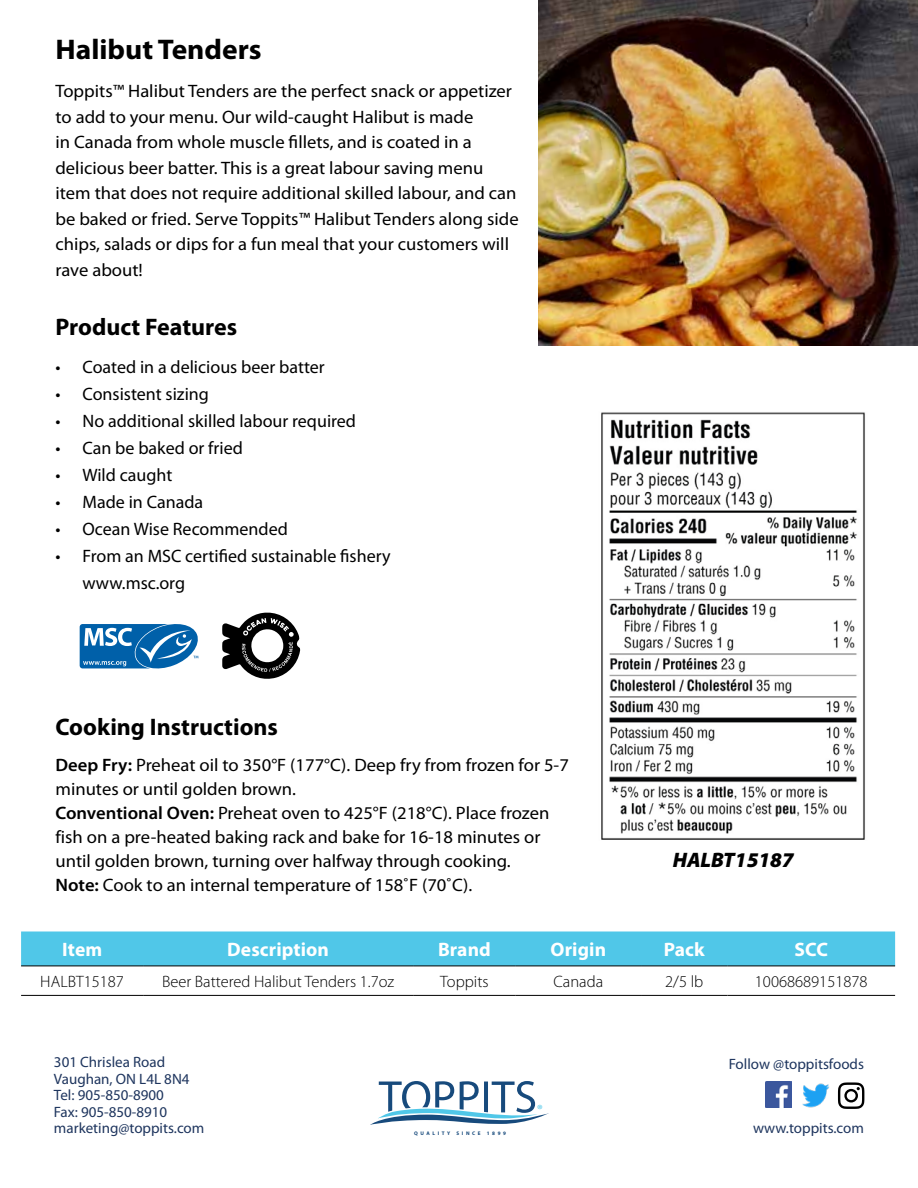
<style>
.page{position:relative;width:918px;height:1188px;background:#fff}
.page>*{position:absolute;margin:0;border:0;box-sizing:border-box;transform-origin:0 0}
.t1{font:700 28.5px "Myriad Pro";color:#000}
.t2{font:700 24px "Myriad Pro";color:#000}
.t3{font:italic 900 21px "Myriad Pro";color:#000}
.t4{font:700 19.5px "Myriad Pro";letter-spacing:.005em;color:#fff}
.t5{font:18px/25.5px "Myriad Pro";color:#000}
.t6{font:300 16.5px "Myriad Pro";color:#000}
.t7{font:15px/16.5px "Myriad Pro";color:#1e355e}
.t8{font:13.5px "Myriad Pro";color:#50c7e8}
.t9{font:700 5.1px "Myriad Pro";letter-spacing:.5em;color:#174a7c}
.s1{font-weight:600}
.s2{font-stretch:semi-condensed}
</style>
<div class="page">
<img style="left:766px;top:1082px;width:26px;height:26px">
<svg style="left:838px;top:1082px;width:26px;height:27px"></svg>
<img style="left:802px;top:1083px;width:27px;height:25px">
<svg style="left:370px;top:1081px;width:179px;height:44px"></svg>
<img style="left:539px;top:0;width:379px;height:346px">
<div style="left:21px;top:932px;width:874px;height:34px;background:#50c7e8"></div>
<hr style="left:21px;top:966px;width:122px;height:1px;background:#000">
<hr style="left:143px;top:966px;width:270px;height:1px;background:#000">
<hr style="left:413px;top:966px;width:103px;height:1px;background:#000">
<hr style="left:516px;top:966px;width:125px;height:1px;background:#000">
<hr style="left:641px;top:966px;width:86px;height:1px;background:#000">
<hr style="left:727px;top:966px;width:168px;height:1px;background:#000">
<hr style="left:21px;top:995px;width:122px;height:1px;background:#000">
<hr style="left:143px;top:995px;width:270px;height:1px;background:#000">
<hr style="left:413px;top:995px;width:103px;height:1px;background:#000">
<hr style="left:516px;top:995px;width:125px;height:1px;background:#000">
<hr style="left:641px;top:995px;width:86px;height:1px;background:#000">
<hr style="left:727px;top:995px;width:168px;height:1px;background:#000">
<svg style="left:79px;top:624px;width:120px;height:45px"></svg>
<svg style="left:222px;top:613px;width:79px;height:66px"></svg>
<img style="left:601px;top:412px;width:264px;height:428px">
<h1 class="t1" style="left:56px;top:30px;width:208px">Halibut Tenders</h1>
<p class="t5" style="left:56px;top:78px;width:465px">Toppits™ Halibut Tenders are the perfect snack or appetizer to add to your menu. Our wild-caught Halibut is made<br>in Canada from whole muscle fillets, and is coated in a delicious beer batter. This is a great labour saving menu item that does not require additional skilled labour, and can be baked or fried. Serve Toppits™ Halibut Tenders along side chips, salads or dips for a fun meal that your customers will rave about!</p>
<h2 class="t2" style="left:56px;top:312px;width:183px">Product Features</h2>
<p class="t5" style="left:56px;top:354px;width:271px">• Coated in a delicious beer batter</p>
<p class="t5" style="left:56px;top:381px;width:155px">• Consistent sizing</p>
<p class="t5" style="left:56px;top:408px;width:302px">• No additional skilled labour required</p>
<p class="t5" style="left:56px;top:435px;width:189px">• Can be baked or fried</p>
<p class="t5" style="left:56px;top:462px;width:118px">• Wild caught</p>
<p class="t5" style="left:56px;top:489px;width:149px">• Made in Canada</p>
<p class="t5" style="left:56px;top:516px;width:234px">• Ocean Wise Recommended</p>
<p class="t5" style="left:82px;top:542px;width:310px;line-height:27px;text-indent:-27px">• From an MSC certified sustainable fishery www.msc.org</p>
<h2 class="t2" style="left:56px;top:711px;width:224px">Cooking Instructions</h2>
<p class="t5" style="left:56px;top:753px;width:515px;line-height:24px"><span class="s1">Deep Fry:</span> Preheat oil to 350°F (177°C). Deep fry from frozen for 5-7 minutes or until golden brown.<br><span class="s1">Conventional Oven:</span> Preheat oven to 425°F (218°C). Place frozen fish on a pre-heated baking rack and bake for 16-18 minutes or until golden brown, turning over halfway through cooking.<br><span class="s1">Note:</span> Cook to an internal temperature of 158<span class="s2">˚</span>F (70<span class="s2">˚</span>C).</p>
<p class="t3" style="left:673px;top:845px;width:123px">HALBT15187</p>
<p class="t4" style="left:62px;top:937px;width:42px">Item</p>
<p class="t4" style="left:227px;top:937px;width:103px">Description</p>
<p class="t4" style="left:438px;top:937px;width:54px">Brand</p>
<p class="t4" style="left:551px;top:937px;width:57px">Origin</p>
<p class="t4" style="left:664px;top:937px;width:42px">Pack</p>
<p class="t4" style="left:795px;top:937px;width:35px">SCC</p>
<p class="t6" style="left:40px;top:971px;width:85px">HALBT15187</p>
<p class="t6" style="left:162px;top:971px;width:234px">Beer Battered Halibut Tenders 1.7oz</p>
<p class="t6" style="left:440px;top:971px;width:50px">Toppits</p>
<p class="t6" style="left:554px;top:971px;width:51px">Canada</p>
<p class="t6" style="left:665px;top:971px;width:40px">2/5 lb</p>
<p class="t6" style="left:755px;top:971px;width:114px">10068689151878</p>
<p class="t7" style="left:54px;top:1053px;width:152px">301 Chrislea Road<br>Vaughan, ON L4L 8N4<br>Tel: 905-850-8900<br>Fax: 905-850-8910 marketing@toppits.com</p>
<p class="t9" style="left:414px;top:1130px;width:93px">QUALITY SINCE 1899</p>
<p class="t8" style="left:537px;top:1101px;width:7px">®</p>
<p class="t7" style="left:729px;top:1056px;width:137px">Follow @toppitsfoods</p>
<p class="t7" style="left:753px;top:1120px;width:112px">www.toppits.com</p>
</div>
